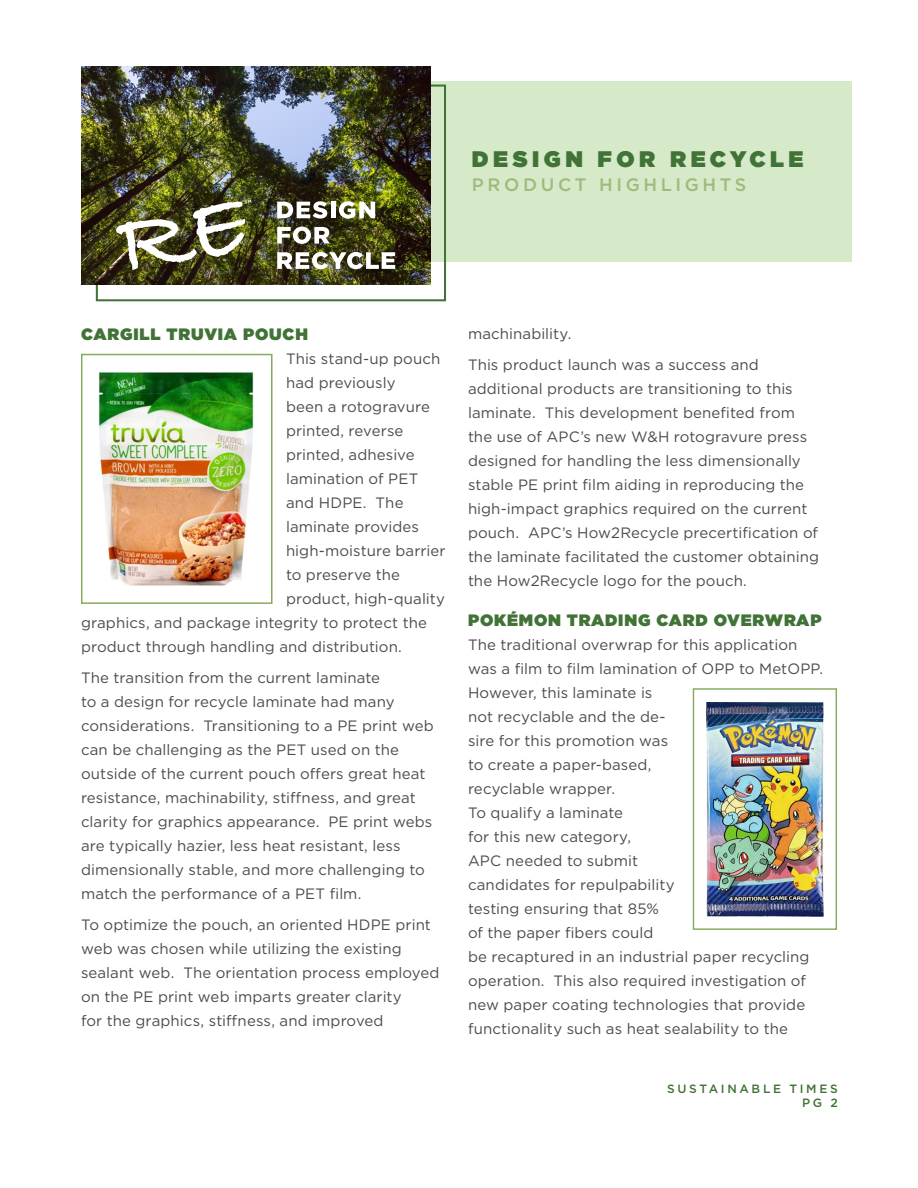
<style>
.page{position:relative;width:918px;height:1188px;background:#fff}
.page>*{position:absolute;margin:0;border:0;box-sizing:border-box;transform-origin:0 0}
._01_Heading_Grn{font:900 22.5px "Gotham";letter-spacing:.2em;color:#417236}
._02_Heading_MdGrn{font:500 18px "Gotham";letter-spacing:.2em;color:#a0ba7d}
._01_Heading_Grn-2{font:900 16.5px "Gotham";letter-spacing:.05em;color:#417236}
.BodyCopy_Gry{font:15px/24px "Gotham";letter-spacing:.005em;color:#4b4c4d}
._01_Heading_Grn-3{font:15px/24px "Gotham";letter-spacing:.005em;color:#4b4c4d}
.t1{font:500 12px/14px "Gotham";letter-spacing:.22em;color:#417236;text-align:right}
</style>
<div class="page">
<div style="left:303px;top:81px;width:549px;height:180px;background:#d6e9c9"></div>
<div style="left:96px;top:85px;width:350px;height:216px;border:2px solid #417236"></div>
<img style="left:98px;top:372px;width:156px;height:214px">
<div style="left:81px;top:354px;width:192px;height:250px;border:1px solid #83ab59"></div>
<img style="left:707px;top:702px;width:116px;height:214px">
<div style="left:693px;top:688px;width:144px;height:242px;border:1px solid #83ab59"></div>
<img style="left:81px;top:67px;width:349px;height:218px">
<img style="left:116px;top:200px;width:135px;height:70px">
<svg style="left:277px;top:201px;width:50px;height:18px"></svg>
<hr style="left:331px;top:202px;width:4px;height:16px;background:#fff">
<svg style="left:339px;top:201px;width:36px;height:18px"></svg>
<svg style="left:277px;top:227px;width:53px;height:17px"></svg>
<svg style="left:277px;top:252px;width:118px;height:17px"></svg>
<p class="_01_Heading_Grn" style="left:472px;top:143px;width:333px">DESIGN FOR RECYCLE</p>
<p class="_02_Heading_MdGrn" style="left:472px;top:173px;width:276px">PRODUCT HIGHLIGHTS</p>
<p class="_01_Heading_Grn-2" style="left:81px;top:323px;width:228px">CARGILL TRUVIA POUCH</p>
<p class="BodyCopy_Gry" style="left:286px;top:347px;width:156px">This stand-up pouch</p>
<p class="BodyCopy_Gry" style="left:286px;top:371px;width:111px">had previously</p>
<p class="BodyCopy_Gry" style="left:286px;top:395px;width:145px">been a rotogravure</p>
<p class="BodyCopy_Gry" style="left:286px;top:419px;width:119px">printed, reverse</p>
<p class="BodyCopy_Gry" style="left:286px;top:443px;width:130px">printed, adhesive</p>
<p class="BodyCopy_Gry" style="left:286px;top:467px;width:134px">lamination of PET</p>
<p class="BodyCopy_Gry" style="left:286px;top:491px;width:119px">and HDPE. The</p>
<p class="BodyCopy_Gry" style="left:286px;top:515px;width:135px">laminate provides</p>
<p class="BodyCopy_Gry" style="left:286px;top:539px;width:161px">high-moisture barrier</p>
<p class="BodyCopy_Gry" style="left:286px;top:563px;width:116px">to preserve the</p>
<p class="BodyCopy_Gry" style="left:286px;top:587px;width:161px">product, high-quality</p>
<p class="BodyCopy_Gry" style="left:81px;top:611px;width:347px">graphics, and package integrity to protect the</p>
<p class="BodyCopy_Gry" style="left:81px;top:635px;width:322px">product through handling and distribution.</p>
<p class="BodyCopy_Gry" style="left:81px;top:666px;width:354px">The transition from the current laminate<br>to a design for recycle laminate had many considerations. Transitioning to a PE print web can be challenging as the PET used on the outside of the current pouch offers great heat resistance, machinability, stiffness, and great clarity for graphics appearance. PE print webs are typically hazier, less heat resistant, less dimensionally stable, and more challenging to match the performance of a PET film.</p>
<p class="BodyCopy_Gry" style="left:81px;top:912px;width:360px">To optimize the pouch, an oriented HDPE print web was chosen while utilizing the existing sealant web. The orientation process employed on the PE print web imparts greater clarity<br>for the graphics, stiffness, and improved</p>
<p class="BodyCopy_Gry" style="left:468px;top:322px;width:105px">machinability.</p>
<p class="BodyCopy_Gry" style="left:468px;top:352px;width:353px">This product launch was a success and additional products are transitioning to this laminate. This development benefited from the use of APC’s new W&amp;H rotogravure press designed for handling the less dimensionally stable PE print film aiding in reproducing the high-impact graphics required on the current pouch. APC’s How2Recycle precertification of the laminate facilitated the customer obtaining the How2Recycle logo for the pouch.</p>
<p class="_01_Heading_Grn-2" style="left:468px;top:609px;width:355px">POKÉMON TRADING CARD OVERWRAP</p>
<p class="_01_Heading_Grn-3" style="left:468px;top:633px;width:357px">The traditional overwrap for this application was a film to film lamination of OPP to MetOPP.<br>However, this laminate is<br>not recyclable and the de-<br>sire for this promotion was<br>to create a paper-based,<br>recyclable wrapper.</p>
<p class="BodyCopy_Gry" style="left:468px;top:801px;width:343px">To qualify a laminate<br>for this new category,<br>APC needed to submit<br>candidates for repulpability<br>testing ensuring that 85%<br>of the paper fibers could<br>be recaptured in an industrial paper recycling operation. This also required investigation of new paper coating technologies that provide functionality such as heat sealability to the</p>
<p class="t1" style="left:667px;top:1081px;width:172px">SUSTAINABLE TIMES<br>PG 2</p>
</div>
